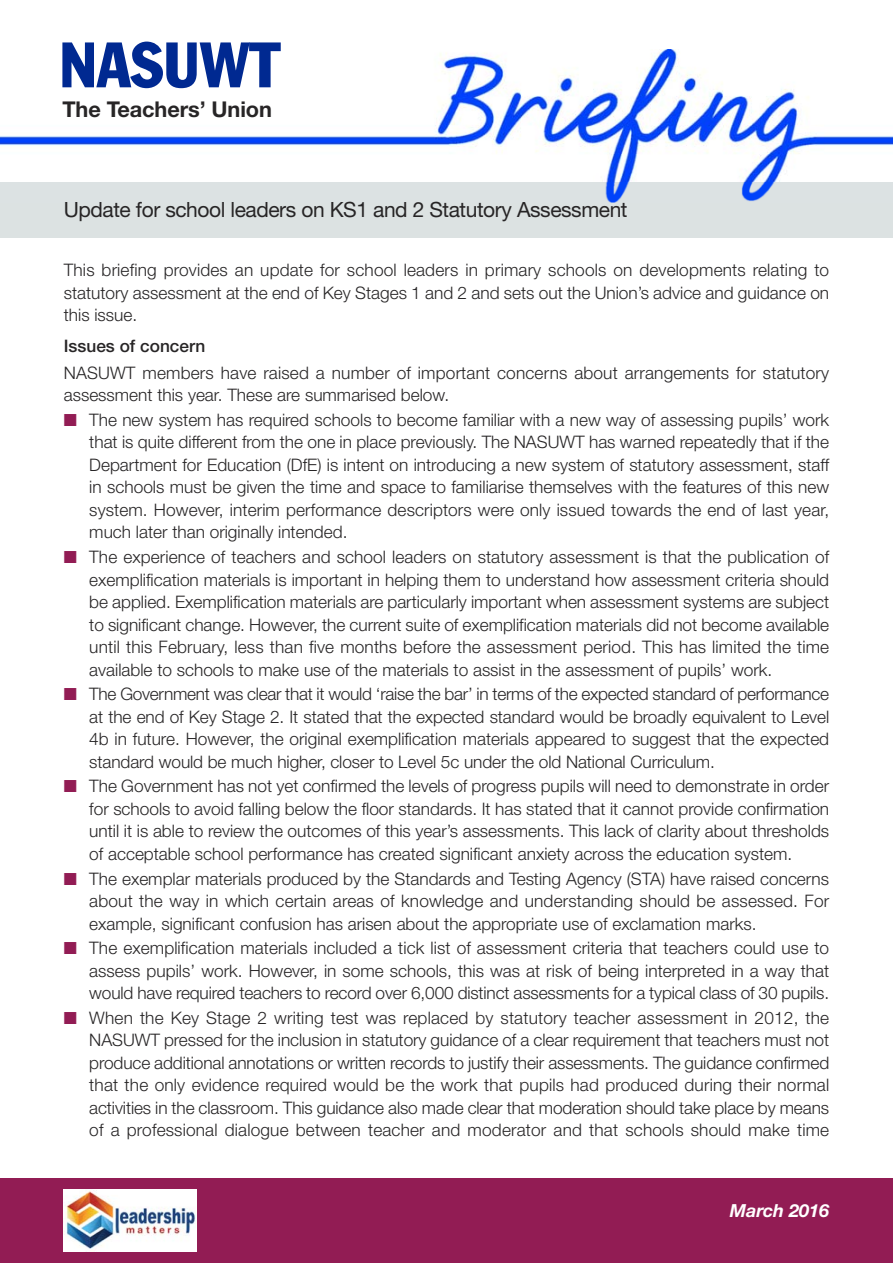
<style>
.page{position:relative;width:893px;height:1263px;background:#fff}
.page>*{position:absolute;margin:0;border:0;box-sizing:border-box;transform-origin:0 0}
.t1{font:condensed 63px "Franklin Gothic";color:#002991}
.t2{font:700 21.75px "Helvetica Neue";letter-spacing:-.005em;color:#272526}
.t3{font:21px "Helvetica Neue";letter-spacing:-.02em;color:#272526}
.t4{font:italic 700 18px "Helvetica Neue";color:#fff}
.t5{font:300 17.25px/22.5px "Helvetica Neue";color:#272526;text-align:justify}
.t6{font:500 17.25px "Helvetica Neue";color:#272526}
.s1{color:#921c54}
</style>
<div class="page">
<div style="left:0;top:183px;width:893px;height:55px;background:#dce2e2"></div>
<img style="left:0;top:50px;width:893px;height:153px">
<div style="left:0;top:1178px;width:893px;height:85px;background:#921c54"></div>
<img style="left:64px;top:1190px;width:133px;height:61px">
<p class="t1" style="left:60px;top:42px;width:222px">NASUWT</p>
<p class="t2" style="left:62px;top:97px;width:211px">The Teachers’ Union</p>
<h3 class="t3" style="left:64px;top:202px;width:565px">Update for school leaders on KS1 and 2 Statutory Assessment</h3>
<p class="t5" style="left:64px;top:260px;width:767px">This briefing provides an update for school leaders in primary schools on developments relating to statutory assessment at the end of Key Stages 1 and 2 and sets out the Union’s advice and guidance on this issue.</p>
<p class="t6" style="left:64px;top:340px;width:143px">Issues of concern</p>
<p class="t5" style="left:64px;top:363px;width:767px">NASUWT members have raised a number of important concerns about arrangements for statutory</p>
<p class="t5" style="left:64px;top:386px;width:387px">assessment this year. These are summarised below.</p>
<p class="t5" style="left:89px;top:410px;width:742px;text-indent:-26px"><span class="s1">■</span> The new system has required schools to become familiar with a new way of assessing pupils’ work that is quite different from the one in place previously. The NASUWT has warned repeatedly that if the Department for Education (DfE) is intent on introducing a new system of statutory assessment, staff in schools must be given the time and space to familiarise themselves with the features of this new system. However, interim performance descriptors were only issued towards the end of last year, much later than originally intended.</p>
<p class="t5" style="left:89px;top:547px;width:742px;text-indent:-26px"><span class="s1">■</span> The experience of teachers and school leaders on statutory assessment is that the publication of exemplification materials is important in helping them to understand how assessment criteria should be applied. Exemplification materials are particularly important when assessment systems are subject to significant change. However, the current suite of exemplification materials did not become available until this February, less than five months before the assessment period. This has limited the time available to schools to make use of the materials to assist in the assessment of pupils’ work.</p>
<p class="t5" style="left:89px;top:685px;width:741px;text-indent:-26px"><span class="s1">■</span> The Government was clear that it would ‘raise the bar’ in terms of the expected standard of performance at the end of Key Stage 2. It stated that the expected standard would be broadly equivalent to Level 4b in future. However, the original exemplification materials appeared to suggest that the expected standard would be much higher, closer to Level 5c under the old National Curriculum.</p>
<p class="t5" style="left:89px;top:777px;width:741px;text-indent:-26px"><span class="s1">■</span> The Government has not yet confirmed the levels of progress pupils will need to demonstrate in order for schools to avoid falling below the floor standards. It has stated that it cannot provide confirmation until it is able to review the outcomes of this year’s assessments. This lack of clarity about thresholds of acceptable school performance has created significant anxiety across the education system.</p>
<p class="t5" style="left:89px;top:869px;width:741px;text-indent:-26px"><span class="s1">■</span> The exemplar materials produced by the Standards and Testing Agency (STA) have raised concerns about the way in which certain areas of knowledge and understanding should be assessed. For example, significant confusion has arisen about the appropriate use of exclamation marks.</p>
<p class="t5" style="left:89px;top:938px;width:741px;text-indent:-26px"><span class="s1">■</span> The exemplification materials included a tick list of assessment criteria that teachers could use to assess pupils’ work. However, in some schools, this was at risk of being interpreted in a way that would have required teachers to record over 6,000 distinct assessments for a typical class of 30 pupils.</p>
<p class="t5" style="left:89px;top:1008px;width:741px;text-indent:-26px"><span class="s1">■</span> When the Key Stage 2 writing test was replaced by statutory teacher assessment in 2012, the NASUWT pressed for the inclusion in statutory guidance of a clear requirement that teachers must not produce additional annotations or written records to justify their assessments. The guidance confirmed that the only evidence required would be the work that pupils had produced during their normal activities in the classroom. This guidance also made clear that moderation should take place by means of a professional dialogue between teacher and moderator and that schools should make time</p>
<p class="t4" style="left:730px;top:1200px;width:101px">March 2016</p>
</div>
